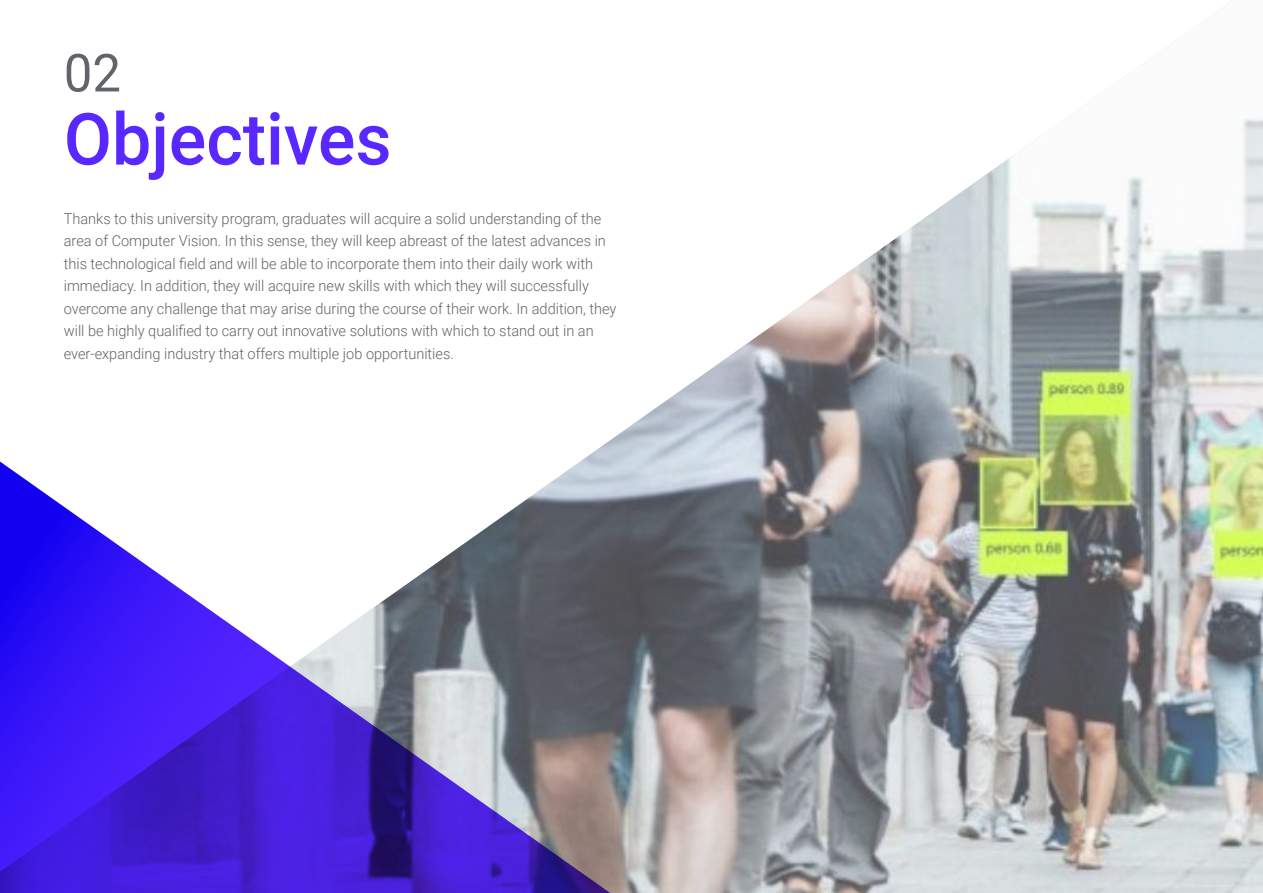
<style>
.page{position:relative;width:1263px;height:893px;background:#fff}
.page>*{position:absolute;margin:0;border:0;box-sizing:border-box;transform-origin:0 0}
.t1{font:500 72px "Roboto";color:#5927ff}
.t2{font:52.5px "Roboto";color:#61646a}
.t3{font:300 15px/22.5px "Roboto";color:#61646a}
</style>
<div class="page">
<img style="left:602px;top:118px;width:661px;height:775px">
<svg style="left:0;top:446px;width:640px;height:447px"></svg>
<h2 class="t2" style="left:64px;top:36px;width:59px">02</h2>
<h1 class="t1" style="left:64px;top:89px;width:329px">Objectives</h1>
<p class="t3" style="left:64px;top:207px;width:554px">Thanks to this university program, graduates will acquire a solid understanding of the area of Computer Vision. In this sense, they will keep abreast of the latest advances in this technological field and will be able to incorporate them into their daily work with immediacy. In addition, they will acquire new skills with which they will successfully overcome any challenge that may arise during the course of their work. In addition, they will be highly qualified to carry out innovative solutions with which to stand out in an ever-expanding industry that offers multiple job opportunities.</p>
</div>
